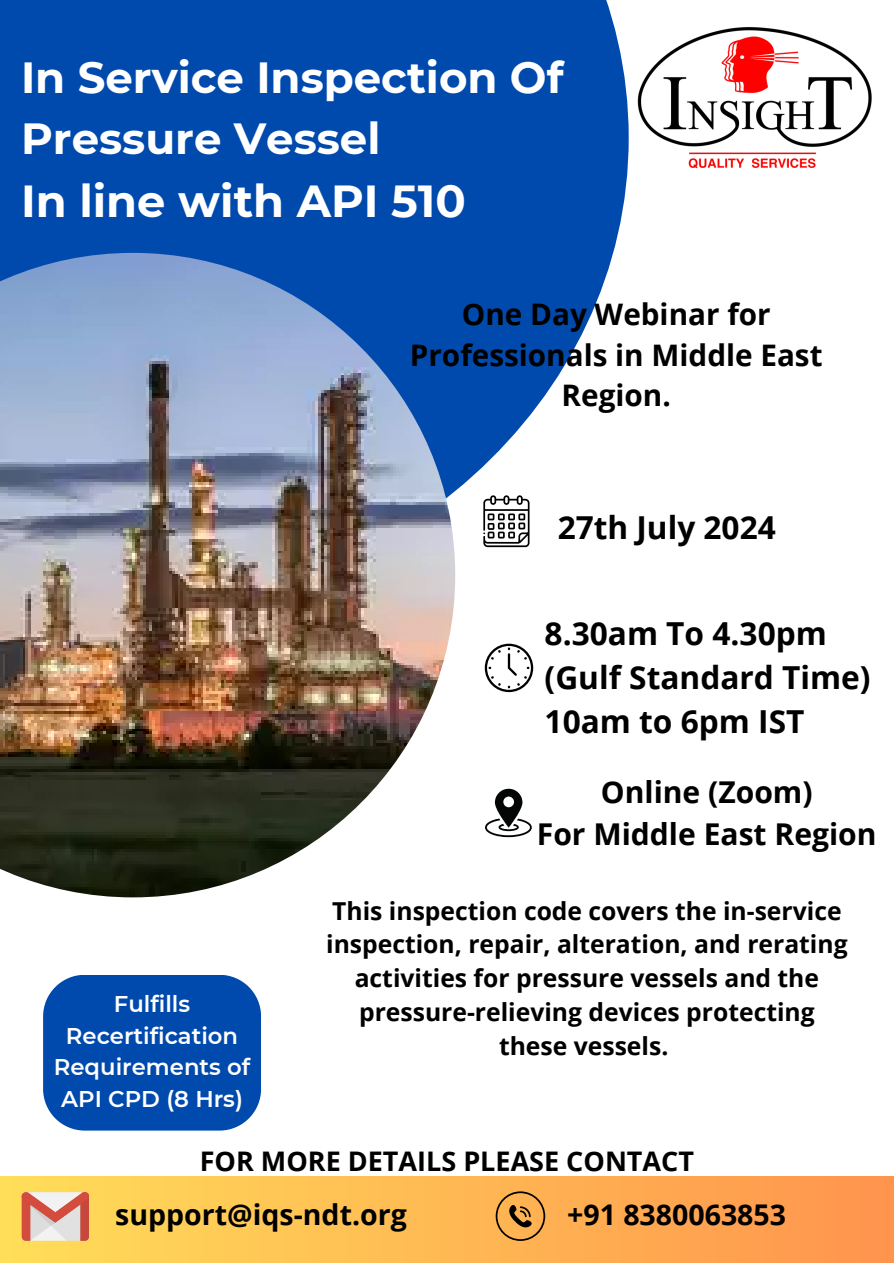
<style>
.page{position:relative;width:894px;height:1263px;background:#fff}
.page>*{position:absolute;margin:0;border:0;box-sizing:border-box;transform-origin:0 0}
.t1{font:700 44.7px "Montserrat";color:#fff}
.t2{font:700 43.5px/60.8px "Montserrat";color:#fff}
.t3{font:700 31.65px/43.8px "Open Sans";color:#000}
.t4{font:700 30px/41.5px "Open Sans";color:#000;text-align:center}
.t5{font:700 29.7px/40.5px "Open Sans";color:#000;text-align:center}
.t6{font:700 28.5px "Open Sans";color:#000}
.t7{font:700 27px "Open Sans";color:#000}
.t8{font:700 24.6px/33.8px "Open Sans";color:#000;text-align:center}
.t9{font:600 22.65px/31.5px "Montserrat";color:#fff;text-align:center}
</style>
<div class="page">
<img style="left:628px;top:27px;width:244px;height:142px">
<div style="left:0;top:1176px;width:893px;height:86px;background:linear-gradient(to right,#ffde5a,#ff944d)"></div>
<svg style="left:0;top:0;width:628px;height:576px;background:#2665b9"></svg>
<img style="left:0;top:253px;width:455px;height:644px">
<svg style="left:483px;top:495px;width:46px;height:52px"></svg>
<svg style="left:495px;top:1191px;width:50px;height:49px;background:#cf9142"></svg>
<svg style="left:21px;top:1191px;width:68px;height:49px"></svg>
<svg style="left:485px;top:788px;width:46px;height:49px"></svg>
<svg style="left:484px;top:643px;width:49px;height:49px"></svg>
<div style="left:43px;top:974px;width:218px;height:156px;background:#004aad;border-radius:42px"></div>
<p class="t2" style="left:21px;top:47px;width:544px">In Service Inspection Of<br>Pressure Vessel</p>
<p class="t1" style="left:21px;top:174px;width:446px">In line with API 510</p>
<h4 class="t5" style="left:410px;top:293px;width:414px">One Day Webinar for<br>Professionals in Middle East<br>Region.</h4>
<p class="t3" style="left:557px;top:505px;width:219px">27th July 2024</p>
<p class="t9" style="left:54px;top:988px;width:198px">Fulfills<br>Recertification<br>Requirements of<br>API CPD (8 Hrs)</p>
<h2 class="t3" style="left:544px;top:611px;width:327px">8.30am To 4.30pm (Gulf Standard Time)<br>10am to 6pm IST</h2>
<h2 class="t4" style="left:536px;top:770px;width:341px">Online (Zoom)<br>For Middle East Region</h2>
<p class="t8" style="left:326px;top:893px;width:523px">This inspection code covers the in-service inspection, repair, alteration, and rerating activities for pressure vessels and the pressure-relieving devices protecting these vessels.</p>
<h2 class="t7" style="left:200px;top:1141px;width:495px">FOR MORE DETAILS PLEASE CONTACT</h2>
<h2 class="t6" style="left:115px;top:1194px;width:293px">support@iqs-ndt.org</h2>
<p class="t6" style="left:567px;top:1194px;width:220px">+91 8380063853</p>
</div>
